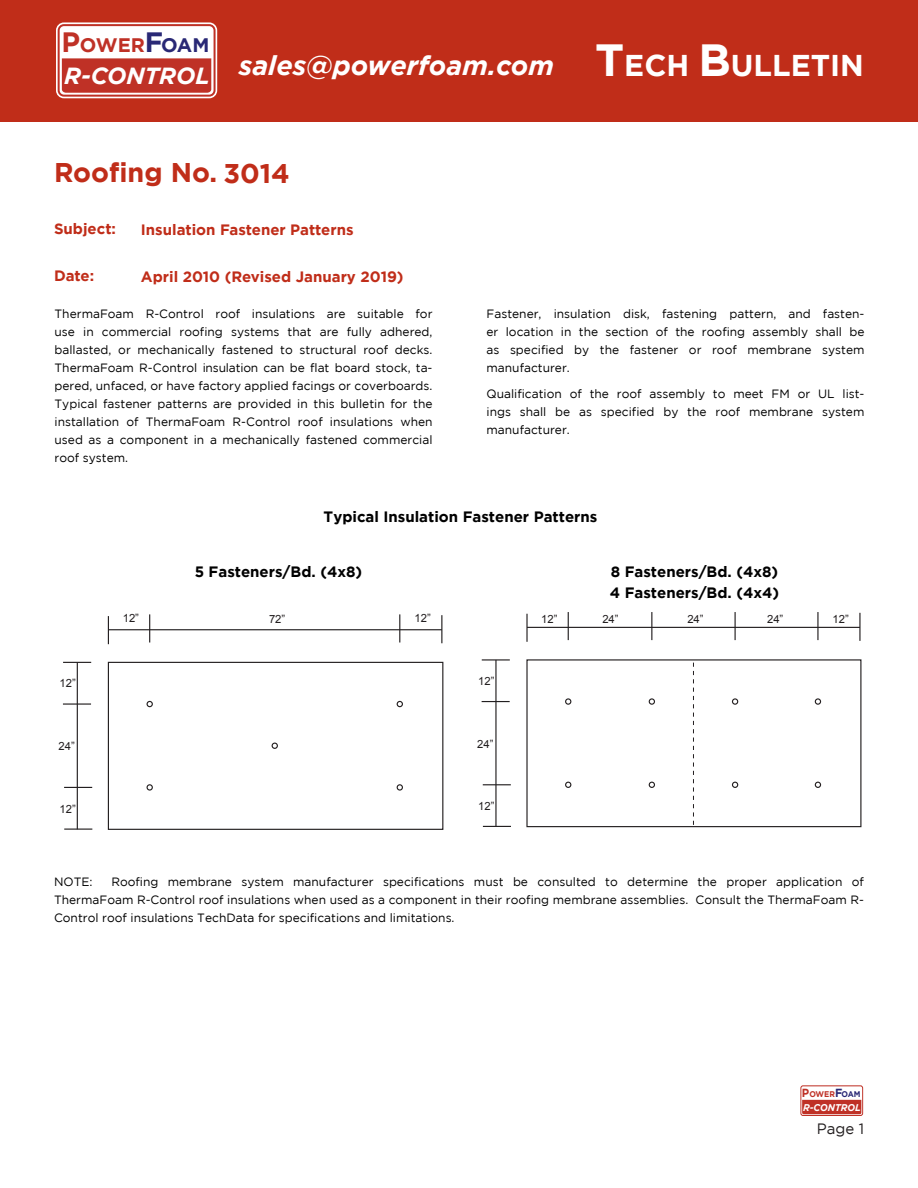
<style>
.page{position:relative;width:918px;height:1188px;background:#fff}
.page>*{position:absolute;margin:0;border:0;box-sizing:border-box;transform-origin:0 0}
.t1{font:700 30px "Gotham";color:#fff}
.t2{font:italic 700 27px "Gotham";color:#fff}
.Body_Copy{font:700 27px "Gotham";color:#c02d19}
.t3{font:italic 700 23.25px "Gotham";color:#fff}
.t4{font:700 19.5px "Gotham";color:#bf3126}
.Technical_Bulletin_T{font:700 15px "Gotham";color:#000}
.Technical_Bulletin_H{font:700 15px "Gotham";color:#c02d19}
.Body_Copy_Justified{font:700 15px "Gotham";color:#c02d19}
.Page_Number{font:15px "Gotham";color:#231f20}
.Technical_Bulletin_B{font:12px/18px "Gotham";color:#000;text-align:justify}
.t5{font:11.25px "Arial";color:#231f20}
.t6{font:italic 700 9.75px "Gotham";color:#fff;scale:.94 1}
.t7{font:700 8.25px "Gotham";color:#bf3126;scale:.94 1}
.s1{font-size:27.9px}
.s2{font-size:27.9px;color:#292875}
.s3{color:#292875}
.s4{font-size:45px}
.s5{font-size:11.7px}
.s6{font-size:11.7px;color:#292875}
</style>
<div class="page">
<div style="left:800px;top:1085px;width:64px;height:32px;border:2px solid #fff;border-radius:2px"></div>
<div style="left:801px;top:1086px;width:62px;height:29px;background:#fff;border-radius:2px"></div>
<div style="left:800px;top:1085px;width:63px;height:31px;border:1px solid #bf3126;border-radius:2px"></div>
<svg style="left:802px;top:1100px;width:59px;height:14px"></svg>
<div style="left:0;top:0;width:918px;height:122px;background:#c02d19"></div>
<div style="left:56px;top:22px;width:161px;height:76px;border:5px solid #fff;border-radius:5px"></div>
<div style="left:59px;top:25px;width:156px;height:71px;background:#fff;border-radius:5px"></div>
<div style="left:58px;top:24px;width:158px;height:73px;border:2px solid #bf3126;border-radius:5px"></div>
<div style="left:62px;top:58px;width:149px;height:35px;background:#bf3126"></div>
<div style="left:108px;top:662px;width:335px;height:168px;border:1px solid #231f20"></div>
<svg style="left:147px;top:701px;width:6px;height:6px"></svg>
<svg style="left:272px;top:743px;width:6px;height:6px"></svg>
<svg style="left:397px;top:701px;width:6px;height:6px"></svg>
<div style="left:147px;top:784px;width:6px;height:7px;border:1px solid #231f20;border-radius:50%"></div>
<div style="left:397px;top:784px;width:6px;height:7px;border:1px solid #231f20;border-radius:50%"></div>
<hr style="left:108px;top:629px;width:334px;height:1px;background:#231f20">
<hr style="left:77px;top:662px;width:1px;height:167px;background:#231f20">
<svg style="left:108px;top:616px;width:1px;height:28px"></svg>
<svg style="left:149px;top:614px;width:1px;height:29px"></svg>
<svg style="left:441px;top:615px;width:1px;height:28px"></svg>
<svg style="left:63px;top:662px;width:28px;height:1px"></svg>
<svg style="left:64px;top:829px;width:28px;height:1px"></svg>
<hr style="left:63px;top:703px;width:28px;height:2px;background:#231f20">
<svg style="left:64px;top:787px;width:28px;height:1px"></svg>
<svg style="left:399px;top:614px;width:1px;height:29px"></svg>
<div style="left:526px;top:659px;width:335px;height:168px;border:1px solid #231f20"></div>
<div style="left:565px;top:698px;width:6px;height:7px;border:1px solid #231f20;border-radius:50%"></div>
<div style="left:815px;top:698px;width:6px;height:7px;border:1px solid #231f20;border-radius:50%"></div>
<svg style="left:565px;top:782px;width:6px;height:6px"></svg>
<svg style="left:815px;top:782px;width:6px;height:6px"></svg>
<hr style="left:527px;top:627px;width:333px;height:1px;background:#231f20">
<hr style="left:495px;top:660px;width:2px;height:167px;background:#231f20">
<hr style="left:526px;top:614px;width:2px;height:28px;background:#231f20">
<svg style="left:568px;top:612px;width:1px;height:28px"></svg>
<hr style="left:859px;top:613px;width:2px;height:28px;background:#231f20">
<hr style="left:482px;top:659px;width:28px;height:2px;background:#231f20">
<svg style="left:483px;top:826px;width:28px;height:1px"></svg>
<svg style="left:482px;top:701px;width:28px;height:1px"></svg>
<svg style="left:483px;top:784px;width:28px;height:1px"></svg>
<hr style="left:817px;top:612px;width:2px;height:28px;background:#231f20">
<div style="left:649px;top:698px;width:6px;height:7px;border:1px solid #231f20;border-radius:50%"></div>
<svg style="left:649px;top:782px;width:6px;height:6px"></svg>
<div style="left:732px;top:698px;width:6px;height:7px;border:1px solid #231f20;border-radius:50%"></div>
<svg style="left:732px;top:782px;width:6px;height:6px"></svg>
<svg style="left:651px;top:612px;width:1px;height:28px"></svg>
<svg style="left:735px;top:612px;width:1px;height:28px"></svg>
<svg style="left:693px;top:659px;width:1px;height:166px"></svg>
<p class="t4" style="left:61px;top:34px;width:150px"><span class="s1">P</span>OWER<span class="s2">F</span><span class="s3">OAM</span></p>
<p class="t3" style="left:64px;top:62px;width:147px">R-CONTROL</p>
<p class="t2" style="left:239px;top:50px;width:317px">sales@powerfoam.com</p>
<p class="t1" style="left:595px;top:48px;width:270px"><span class="s4">T</span>ECH <span class="s4">B</span>ULLETIN</p>
<p class="Body_Copy" style="left:54px;top:157px;width:237px">Roofing No. 3014</p>
<p class="Body_Copy_Justified" style="left:54px;top:220px;width:64px">Subject:</p>
<p class="Body_Copy_Justified" style="left:54px;top:267px;width:42px">Date:</p>
<p class="Technical_Bulletin_H" style="left:141px;top:221px;width:214px">Insulation Fastener Patterns</p>
<p class="Technical_Bulletin_H" style="left:141px;top:268px;width:264px">April 2010 (Revised January 2019)</p>
<p class="Technical_Bulletin_B" style="left:55px;top:304px;width:380px">ThermaFoam R-Control roof insulations are suitable for use in commercial roofing systems that are fully adhered, ballasted, or mechanically fastened to structural roof decks.<br>ThermaFoam R-Control insulation can be flat board stock, ta&shy;pered, unfaced, or have factory applied facings or coverboards.<br>Typical fastener patterns are provided in this bulletin for the installation of ThermaFoam R-Control roof insulations when used as a component in a mechanically fastened commercial roof system.</p>
<p class="Technical_Bulletin_B" style="left:487px;top:304px;width:380px">Fastener, insulation disk, fastening pattern, and fasten&shy;er location in the section of the roofing assembly shall be as specified by the fastener or roof membrane system manufacturer.</p>
<p class="Technical_Bulletin_B" style="left:487px;top:385px;width:380px">Qualification of the roof assembly to meet FM or UL list&shy;ings shall be as specified by the roof membrane system manufacturer.</p>
<p class="Technical_Bulletin_T" style="left:324px;top:508px;width:275px">Typical Insulation Fastener Patterns</p>
<p class="Technical_Bulletin_T" style="left:195px;top:563px;width:169px">5 Fasteners/Bd. (4x8)</p>
<p class="Technical_Bulletin_T" style="left:611px;top:563px;width:169px">8 Fasteners/Bd. (4x8)</p>
<p class="Technical_Bulletin_T" style="left:610px;top:584px;width:171px">4 Fasteners/Bd. (4x4)</p>
<p class="t5" style="left:123px;top:611px;width:18px">12”</p>
<p class="t5" style="left:269px;top:612px;width:18px">72”</p>
<p class="t5" style="left:415px;top:611px;width:18px">12”</p>
<p class="t5" style="left:541px;top:612px;width:18px">12”</p>
<p class="t5" style="left:687px;top:612px;width:18px">24”</p>
<p class="t5" style="left:833px;top:612px;width:18px">12”</p>
<p class="t5" style="left:602px;top:612px;width:18px">24”</p>
<p class="t5" style="left:767px;top:612px;width:18px">24”</p>
<p class="t5" style="left:59px;top:676px;width:18px">12”</p>
<p class="t5" style="left:478px;top:673px;width:18px">12”</p>
<p class="t5" style="left:59px;top:739px;width:18px">24”</p>
<p class="t5" style="left:477px;top:737px;width:18px">24”</p>
<p class="t5" style="left:59px;top:802px;width:18px">12”</p>
<p class="t5" style="left:478px;top:799px;width:18px">12”</p>
<p class="Technical_Bulletin_B" style="left:54px;top:873px;width:812px;text-indent:57px">Roofing membrane system manufacturer specifications must be consulted to determine the proper application of ThermaFoam R-Control roof insulations when used as a component in their roofing membrane assemblies. Consult the ThermaFoam R-Control roof insulations TechData for specifications and limitations.</p>
<p class="Technical_Bulletin_B" style="left:54px;top:873px;width:40px">NOTE:</p>
<p class="t7" style="left:802px;top:1090px;width:64px"><span class="s5">P</span>OWER<span class="s6">F</span><span class="s3">OAM</span></p>
<p class="t6" style="left:803px;top:1101px;width:63px">R-CONTROL</p>
<p class="Page_Number" style="left:817px;top:1120px;width:49px">Page 1</p>
</div>
